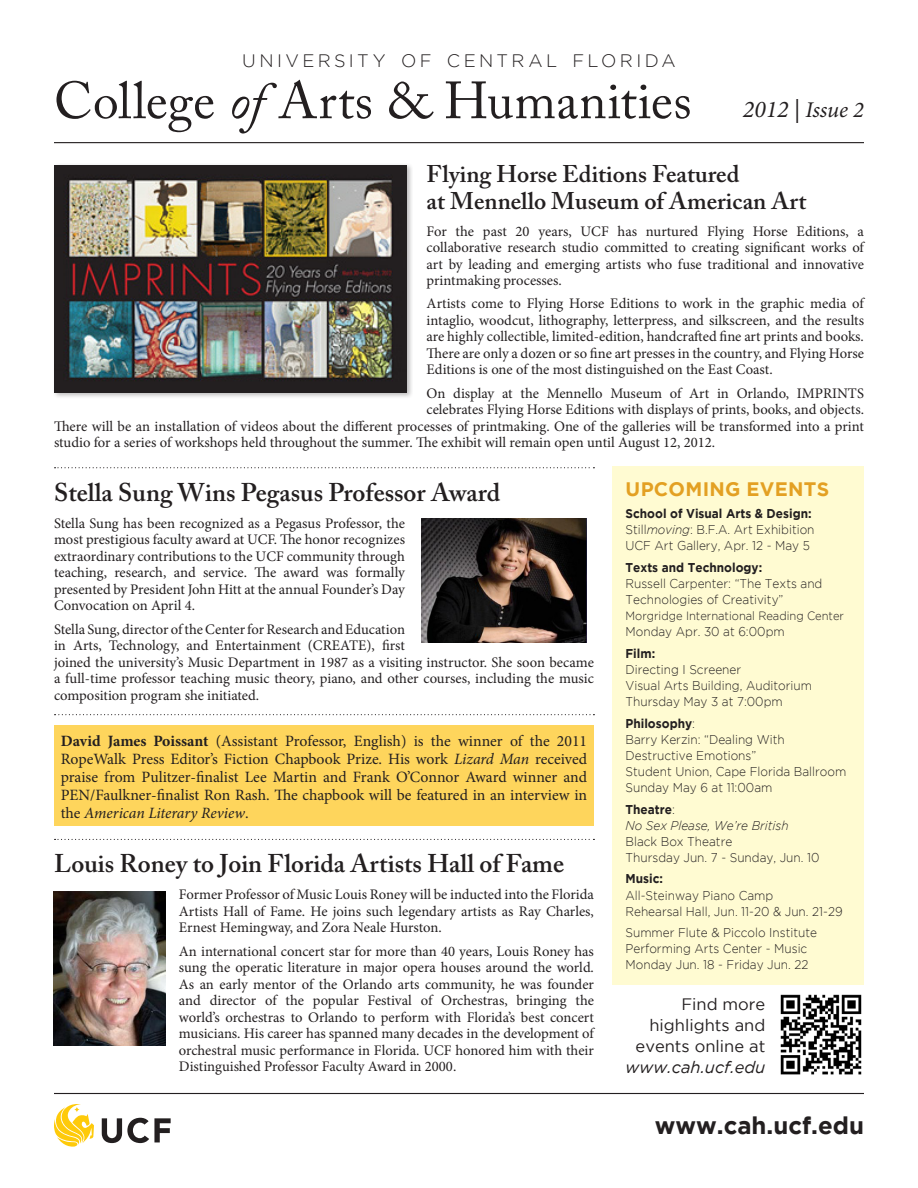
<style>
.page{position:relative;width:918px;height:1188px;background:#fff}
.page>*{position:absolute;margin:0;border:0;box-sizing:border-box;transform-origin:0 0}
.t1{font:51.75px "Adobe Caslon Pro";letter-spacing:.005em;color:#231f20}
.t2{font:600 25.5px "Adobe Caslon Pro";color:#231f20}
.t3{font:600 24px/27px "Adobe Caslon Pro";color:#231f20}
.t4{font:700 24px "Gotham";color:#231f20}
.t5{font:italic 22.5px "Minion Pro";letter-spacing:-.01em;color:#231f20}
.t6{font:700 19.5px "Gotham";letter-spacing:.015em;color:#e3a023}
.t7{font:300 18px "Gotham";letter-spacing:.185em;color:#231f20}
.t8{font:16.5px/21px "Gotham";color:#231f20;text-align:right}
.t9{font:15.75px/18px "Minion Pro";color:#231f20;text-align:justify}
.t10{font:14.7px/16.5px "Minion Pro";color:#231f20;text-align:justify}
.t11{font:300 12.75px/16.2px "Gotham";color:#231f20;scale:.93 1}
.t12{font:300 12px "Gotham";color:#231f20;scale:.93 1}
.s1{font-style:italic}
.s2{font-size:24px}
.s3{font-weight:700}
</style>
<div class="page">
<svg style="left:55px;top:467px;width:539px;height:1px"></svg>
<svg style="left:55px;top:839px;width:539px;height:1px"></svg>
<hr style="left:54px;top:1093px;width:810px;height:1px;background:#231f20">
<div style="left:612px;top:467px;width:251px;height:518px;background:#fffbd2"></div>
<div style="left:53px;top:163px;width:360px;height:237px;background:#231f20;opacity:.3"></div>
<img style="left:54px;top:165px;width:352px;height:228px">
<img style="left:780px;top:994px;width:82px;height:81px">
<div style="left:54px;top:726px;width:540px;height:100px;background:#fed55c"></div>
<img style="left:421px;top:518px;width:166px;height:124px">
<img style="left:53px;top:892px;width:112px;height:154px">
<svg style="left:54px;top:1104px;width:40px;height:43px"></svg>
<svg style="left:102px;top:1118px;width:69px;height:25px"></svg>
<hr style="left:54px;top:142px;width:810px;height:1px;background:#231f20">
<svg style="left:55px;top:714px;width:539px;height:1px"></svg>
<p class="t7" style="left:242px;top:51px;width:435px">UNIVERSITY OF CENTRAL FLORIDA</p>
<p class="t1" style="left:54px;top:70px;width:639px">College <span class="s1">of</span> Arts &amp; Humanities</p>
<p class="t5" style="left:743px;top:95px;width:123px"><span class="s2">2012 |</span> Issue 2</p>
<p class="t3" style="left:427px;top:160px;width:381px">Flying Horse Editions Featured<br>at Mennello Museum of American Art</p>
<p class="t10" style="left:427px;top:223px;width:439px">For the past 20 years, UCF has nurtured Flying Horse Editions, a collaborative research studio committed to creating significant works of art by leading and emerging artists who fuse traditional and innovative printmaking processes.</p>
<p class="t10" style="left:427px;top:296px;width:439px">Artists come to Flying Horse Editions to work in the graphic media of intaglio, woodcut, lithography, letterpress, and silkscreen, and the results are highly collectible, limited-edition, handcrafted fine art prints and books.<br>There are only a dozen or so fine art presses in the country, and Flying Horse Editions is one of the most distinguished on the East Coast.</p>
<p class="t10" style="left:427px;top:385px;width:439px">On display at the Mennello Museum of Art in Orlando, IMPRINTS</p>
<p class="t10" style="left:427px;top:401px;width:439px">celebrates Flying Horse Editions with displays of prints, books, and objects.</p>
<p class="t10" style="left:54px;top:418px;width:811px">There will be an installation of videos about the different processes of printmaking. One of the galleries will be transformed into a print</p>
<p class="t10" style="left:54px;top:434px;width:663px">studio for a series of workshops held throughout the summer. The exhibit will remain open until August 12, 2012.</p>
<p class="t2" style="left:54px;top:477px;width:448px">Stella Sung Wins Pegasus Professor Award</p>
<p class="t10" style="left:54px;top:515px;width:353px">Stella Sung has been recognized as a Pegasus Professor, the most prestigious faculty award at UCF. The honor recognizes extraordinary contributions to the UCF community through teaching, research, and service. The award was formally presented by President John Hitt at the annual Founder’s Day Convocation on April 4.</p>
<p class="t10" style="left:54px;top:621px;width:541px;text-align:left">Stella Sung, director of the Center for Research and Education<br>in Arts, Technology, and Entertainment (CREATE), first<br>joined the university’s Music Department in 1987 as a visiting instructor. She soon became a full-time professor teaching music theory, piano, and other courses, including the music composition program she initiated.</p>
<p class="t9" style="left:61px;top:732px;width:528px"><span class="s3">David James Poissant</span> (Assistant Professor, English) is the winner of the 2011<br>RopeWalk Press Editor’s Fiction Chapbook Prize. His work <span class="s1">Lizard Man</span> received praise from Pulitzer-finalist Lee Martin and Frank O’Connor Award winner and PEN/Faulkner-finalist Ron Rash. The chapbook will be featured in an interview in the <span class="s1">American Literary Review</span>.</p>
<p class="t2" style="left:54px;top:849px;width:512px">Louis Roney to Join Florida Artists Hall of Fame</p>
<p class="t10" style="left:179px;top:887px;width:417px">Former Professor of Music Louis Roney will be inducted into the Florida Artists Hall of Fame. He joins such legendary artists as Ray Charles, Ernest Hemingway, and Zora Neale Hurston.</p>
<p class="t10" style="left:179px;top:943px;width:417px">An international concert star for more than 40 years, Louis Roney has sung the operatic literature in major opera houses around the world.<br>As an early mentor of the Orlando arts community, he was founder and director of the popular Festival of Orchestras, bringing the world’s orchestras to Orlando to perform with Florida’s best concert musicians. His career has spanned many decades in the development of orchestral music performance in Florida. UCF honored him with their Distinguished Professor Faculty Award in 2000.</p>
<p class="t6" style="left:626px;top:478px;width:205px">UPCOMING EVENTS</p>
<p class="t11" style="left:626px;top:505px;width:205px"><span class="s3">School of Visual Arts &amp; Design:<br></span>Still<span class="s1">moving</span>: B.F.A. Art Exhibition<br>UCF Art Gallery, Apr. 12 - May 5</p>
<p class="t11" style="left:626px;top:559px;width:213px"><span class="s3">Texts and Technology:<br></span>Russell Carpenter: “The Texts and<br>Technologies of Creativity”</p>
<p class="t12" style="left:626px;top:609px;width:237px">Morgridge International Reading Center</p>
<p class="t11" style="left:626px;top:623px;width:173px">Monday Apr. 30 at 6:00pm</p>
<p class="t11" style="left:626px;top:645px;width:202px"><span class="s3">Film:<br></span>Directing I Screener<br>Visual Arts Building, Auditorium<br>Thursday May 3 at 7:00pm</p>
<p class="t11" style="left:626px;top:715px;width:239px"><span class="s3">Philosophy</span>:<br>Barry Kerzin: “Dealing With<br>Destructive Emotions”<br>Student Union, Cape Florida Ballroom<br>Sunday May 6 at 11:00am</p>
<p class="t11" style="left:626px;top:801px;width:210px"><span class="s3">Theatre</span>:<br><span class="s1">No Sex Please, We’re British<br></span>Black Box Theatre<br>Thursday Jun. 7 - Sunday, Jun. 10</p>
<p class="t11" style="left:626px;top:871px;width:235px"><span class="s3">Music:<br></span>All-Steinway Piano Camp<br>Rehearsal Hall, Jun. 11-20 &amp; Jun. 21-29</p>
<p class="t11" style="left:626px;top:924px;width:207px">Summer Flute &amp; Piccolo Institute<br>Performing Arts Center - Music<br>Monday Jun. 18 - Friday Jun. 22</p>
<p class="t8" style="left:626px;top:993px;width:141px">Find more highlights and events online at <span class="s1">www.cah.ucf.edu</span></p>
<p class="t4" style="left:655px;top:1112px;width:211px">www.cah.ucf.edu</p>
</div>
